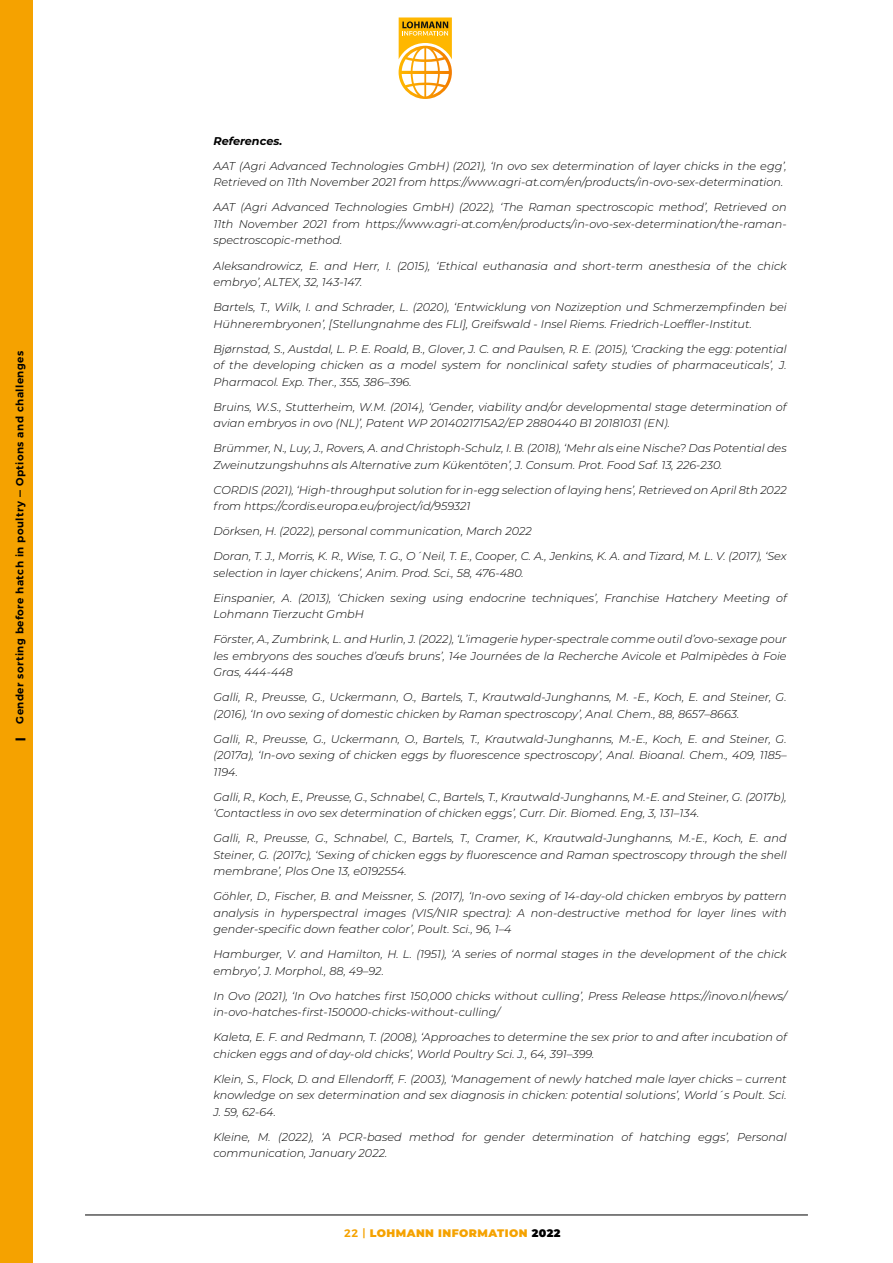
<style>
.page{position:relative;width:893px;height:1263px;background:#fff}
.page>*{position:absolute;margin:0;border:0;box-sizing:border-box;transform-origin:0 0}
.t1{font:italic 300 11.25px/16.5px "Montserrat";color:#000}
.t2{font:italic 700 11.25px "Montserrat";color:#000}
.t3{font:900 10.95px "Montserrat";letter-spacing:.04em;color:#f5a200}
.t4{font:600 10.5px "Montserrat";letter-spacing:.04em;color:#000}
.t5{font:900 10.5px "Montserrat";color:#000}
.s1{font-weight:600}
.s2{color:#000}
</style>
<div class="page">
<div style="left:0;top:0;width:33px;height:1263px;background:#f5a200"></div>
<hr style="left:85px;top:1215px;width:723px;height:1px;background:#000">
<svg style="left:399px;top:17px;width:53px;height:82px"></svg>
<p class="t4" style="left:11px;top:724px;width:374px;rotate:-90deg">Gender sorting before hatch in poultry — Options and challenges</p>
<p class="t5" style="left:12px;top:741px;width:5px;rotate:-90deg">|</p>
<p class="t2" style="left:213px;top:133px;width:70px">References.</p>
<p class="t1" style="left:213px;top:157px;width:575px">AAT (Agri Advanced Technologies GmbH) (2021), ‘In ovo sex determination of layer chicks in the egg’,<br>Retrieved on 11th November 2021 from https://www.agri-at.com/en/products/in-ovo-sex-determination.</p>
<p class="t1" style="left:213px;top:199px;width:575px;text-align:justify">AAT (Agri Advanced Technologies GmbH) (2022), ‘The Raman spectroscopic method’, Retrieved on 11th November 2021 from https://www.agri-at.com/en/products/in-ovo-sex-determination/the-raman&shy;spectroscopic-method.</p>
<p class="t1" style="left:213px;top:257px;width:575px">Aleksandrowicz, E. and Herr, I. (2015), ‘Ethical euthanasia and short-term anesthesia of the chick embryo’, ALTEX, 32, 143-147.</p>
<p class="t1" style="left:213px;top:298px;width:575px">Bartels, T., Wilk, I. and Schrader, L. (2020), ‘Entwicklung von Nozizeption und Schmerzempfinden bei<br>Hühnerembryonen’, [Stellungnahme des FLI], Greifswald - Insel Riems. Friedrich-Loeffler-Institut.</p>
<p class="t1" style="left:213px;top:340px;width:575px;text-align:justify">Bjørnstad, S., Austdal, L. P. E. Roald, B., Glover, J. C. and Paulsen, R. E. (2015), ‘Cracking the egg: potential of the developing chicken as a model system for nonclinical safety studies of pharmaceuticals’, J.<br>Pharmacol. Exp. Ther., 355, 386–396.</p>
<p class="t1" style="left:213px;top:398px;width:575px">Bruins, W.S., Stutterheim, W.M. (2014), ‘Gender, viability and/or developmental stage determination of avian embryos in ovo (NL)’, Patent WP 2014021715A2/EP 2880440 B1 20181031 (EN).</p>
<p class="t1" style="left:213px;top:439px;width:575px">Brümmer, N., Luy, J., Rovers, A. and Christoph-Schulz, I. B. (2018), ‘Mehr als eine Nische? Das Potential des<br>Zweinutzungshuhns als Alternative zum Kükentöten’, J. Consum. Prot. Food Saf. 13, 226-230.</p>
<p class="t1" style="left:213px;top:481px;width:575px">CORDIS (2021), ‘High-throughput solution for in-egg selection of laying hens’, Retrieved on April 8th 2022 from https://cordis.europa.eu/project/id/959321</p>
<p class="t1" style="left:213px;top:522px;width:320px">Dörksen, H. (2022), personal communication, March 2022</p>
<p class="t1" style="left:213px;top:547px;width:575px">Doran, T. J., Morris, K. R., Wise, T. G., O´Neil, T. E., Cooper, C. A., Jenkins, K. A. and Tizard, M. L. V. (2017), ‘Sex selection in layer chickens’, Anim. Prod. Sci., 58, 476-480.</p>
<p class="t1" style="left:213px;top:589px;width:575px">Einspanier, A. (2013), ‘Chicken sexing using endocrine techniques’, Franchise Hatchery Meeting of<br>Lohmann Tierzucht GmbH</p>
<p class="t1" style="left:213px;top:630px;width:575px;text-align:justify">Förster, A., Zumbrink, L. and Hurlin, J. (2022), ‘L’imagerie hyper-spectrale comme outil d’ovo-sexage pour les embryons des souches d’œufs bruns’, 14e Journées de la Recherche Avicole et Palmipèdes à Foie Gras, 444-448</p>
<p class="t1" style="left:213px;top:688px;width:575px">Galli, R., Preusse, G., Uckermann, O., Bartels, T., Krautwald-Junghanns, M. -E., Koch, E. and Steiner, G. (2016), ‘In ovo sexing of domestic chicken by Raman spectroscopy’, Anal. Chem., 88, 8657–8663.</p>
<p class="t1" style="left:213px;top:730px;width:575px;text-align:justify">Galli, R., Preusse, G., Uckermann, O., Bartels, T., Krautwald-Junghanns, M.-E., Koch, E. and Steiner, G. (2017a), ‘In-ovo sexing of chicken eggs by fluorescence spectroscopy’, Anal. Bioanal. Chem., 409, 1185– 1194.</p>
<p class="t1" style="left:213px;top:788px;width:575px">Galli, R., Koch, E., Preusse, G., Schnabel, C., Bartels, T., Krautwald-Junghanns, M.-E. and Steiner, G. (2017b), ‘Contactless in ovo sex determination of chicken eggs’, Curr. Dir. Biomed. Eng, 3, 131–134.</p>
<p class="t1" style="left:213px;top:829px;width:575px;text-align:justify">Galli, R., Preusse, G., Schnabel, C., Bartels, T., Cramer, K., Krautwald-Junghanns, M.-E., Koch, E. and Steiner, G. (2017c), ‘Sexing of chicken eggs by fluorescence and Raman spectroscopy through the shell membrane’, Plos One 13, e0192554.</p>
<p class="t1" style="left:213px;top:887px;width:575px;text-align:justify">Göhler, D., Fischer, B. and Meissner, S. (2017), ‘In-ovo sexing of 14-day-old chicken embryos by pattern analysis in hyperspectral images (VIS/NIR spectra): A non-destructive method for layer lines with gender-specific down feather color’, Poult. Sci., 96, 1–4</p>
<p class="t1" style="left:213px;top:945px;width:575px">Hamburger, V. and Hamilton, H. L. (1951), ‘A series of normal stages in the development of the chick embryo’, J. Morphol., 88, 49–92.</p>
<p class="t1" style="left:213px;top:987px;width:575px">In Ovo (2021), ‘In Ovo hatches first 150,000 chicks without culling’, Press Release https://inovo.nl/news/ in-ovo-hatches-first-150000-chicks-without-culling/</p>
<p class="t1" style="left:213px;top:1028px;width:575px">Kaleta, E. F. and Redmann, T. (2008), ‘Approaches to determine the sex prior to and after incubation of chicken eggs and of day-old chicks’, World Poultry Sci. J., 64, 391–399.</p>
<p class="t1" style="left:213px;top:1070px;width:575px;text-align:justify">Klein, S., Flock, D. and Ellendorff, F. (2003), ‘Management of newly hatched male layer chicks – current knowledge on sex determination and sex diagnosis in chicken: potential solutions’, World´s Poult. Sci.<br>J. 59, 62-64.</p>
<p class="t1" style="left:213px;top:1128px;width:575px">Kleine, M. (2022), ‘A PCR-based method for gender determination of hatching eggs’, Personal communication, January 2022.</p>
<p class="t3" style="left:344px;top:1225px;width:218px"><span class="s1">22 |</span> LOHMANN INFORMATION <span class="s2">2022</span></p>
</div>
